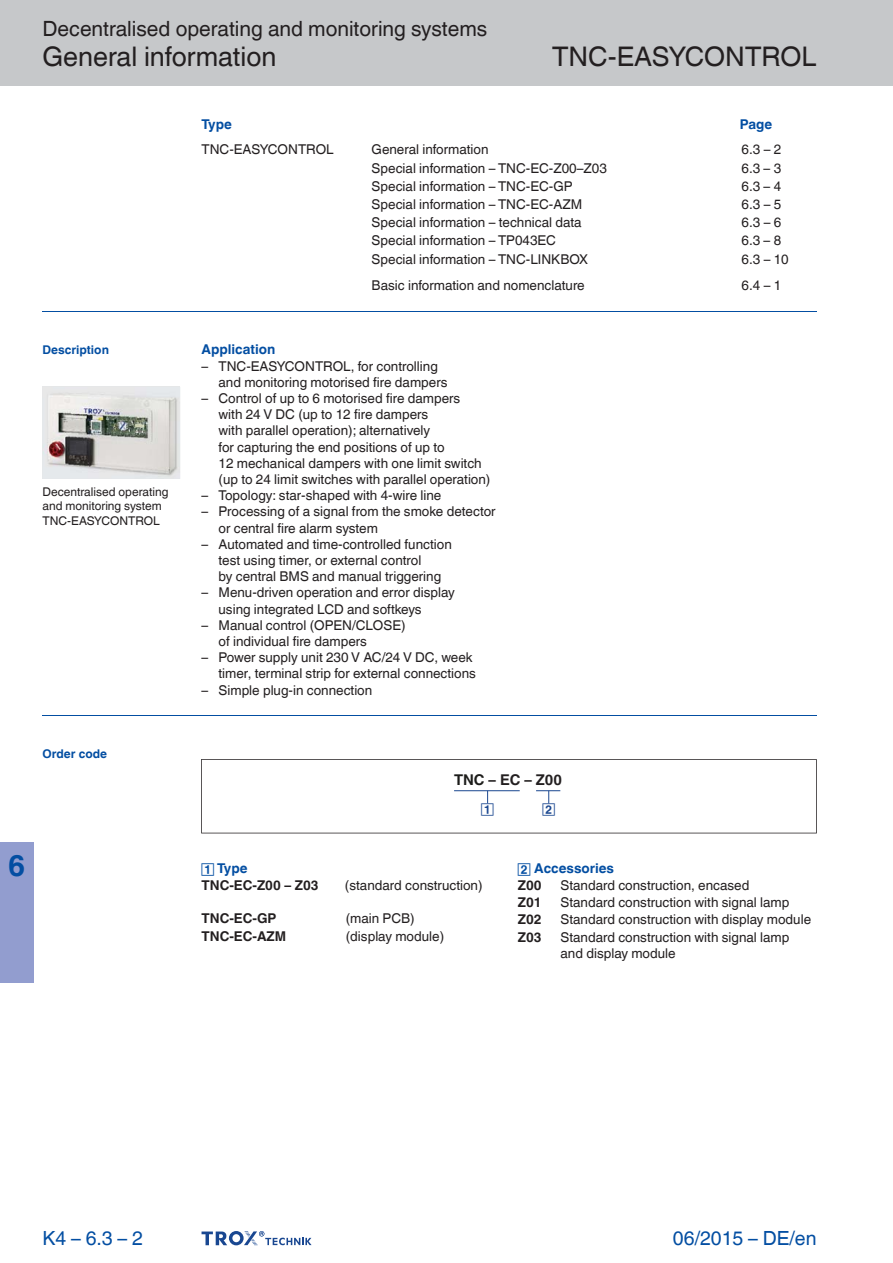
<style>
.page{position:relative;width:893px;height:1263px;background:#fff}
.page>*{position:absolute;margin:0;border:0;box-sizing:border-box;transform-origin:0 0}
.t1{font:700 30px "TROX Helvetica";color:#034ea2}
.t2{font:27px "TROX Helvetica";color:#231f20}
.t3{font:21px "TROX Helvetica";color:#231f20}
.t4{font:19.5px "TROX Helvetica";color:#034ea2}
.t5{font:700 14.85px "TROX Helvetica";color:#231f20}
.t6{font:13.5px/16.2px "TROX Helvetica";color:#231f20}
.t7{font:700 13.5px "TROX Helvetica";color:#231f20}
.t8{font:700 13.5px "TROX Helvetica";color:#034ea2}
.t9{font:12px/14.4px "TROX Helvetica";color:#231f20}
.t10{font:700 12px "TROX Helvetica";color:#034ea2}
.s1{color:#1c1c1a}
</style>
<div class="page">
<div style="left:0;top:0;width:893px;height:85px;background:#c6c8ca"></div>
<div style="left:0;top:842px;width:34px;height:140px;background:#929dcf"></div>
<img style="left:42px;top:387px;width:138px;height:92px">
<hr style="left:42px;top:311px;width:774px;height:1px;background:#034ea2">
<hr style="left:42px;top:716px;width:774px;height:1px;background:#034ea2">
<svg style="left:202px;top:1231px;width:109px;height:15px"></svg>
<svg style="left:201px;top:759px;width:616px;height:74px"></svg>
<hr style="left:454px;top:790px;width:66px;height:1px;background:#1a4790">
<svg style="left:481px;top:791px;width:13px;height:24px"></svg>
<svg style="left:536px;top:790px;width:24px;height:25px"></svg>
<h3 class="t3" style="left:42px;top:12px;width:446px">Decentralised operating and monitoring systems</h3>
<h2 class="t2" style="left:42px;top:35px;width:235px">General information</h2>
<h2 class="t2" style="left:552px;top:35px;width:266px">TNC-EASYCONTROL</h2>
<p class="t8" style="left:202px;top:113px;width:32px">Type</p>
<p class="t6" style="left:202px;top:140px;width:134px">TNC-EASYCONTROL</p>
<p class="t6" style="left:372px;top:140px;width:118px">General information</p>
<p class="t6" style="left:741px;top:140px;width:41px">6.3 – 2</p>
<p class="t6" style="left:372px;top:158px;width:237px">Special information – TNC-EC-Z00–Z03</p>
<p class="t6" style="left:741px;top:158px;width:41px">6.3 – 3</p>
<p class="t6" style="left:372px;top:177px;width:202px">Special information – TNC-EC-GP</p>
<p class="t6" style="left:741px;top:177px;width:41px">6.3 – 4</p>
<p class="t6" style="left:372px;top:195px;width:212px">Special information – TNC-EC-AZM</p>
<p class="t6" style="left:741px;top:195px;width:41px">6.3 – 5</p>
<p class="t6" style="left:372px;top:213px;width:211px">Special information – technical data</p>
<p class="t6" style="left:741px;top:213px;width:41px">6.3 – 6</p>
<p class="t6" style="left:372px;top:231px;width:186px">Special information – TP043EC</p>
<p class="t6" style="left:741px;top:231px;width:41px">6.3 – 8</p>
<p class="t6" style="left:372px;top:249px;width:218px">Special information – TNC-LINKBOX</p>
<p class="t6" style="left:741px;top:249px;width:49px">6.3 – 10</p>
<p class="t8" style="left:740px;top:113px;width:34px">Page</p>
<p class="t10" style="left:42px;top:340px;width:68px">Description</p>
<p class="t9" style="left:42px;top:483px;width:127px">Decentralised operating and monitoring system<br>TNC-EASYCONTROL</p>
<p class="t10" style="left:42px;top:744px;width:66px">Order code</p>
<p class="t6" style="left:372px;top:276px;width:215px">Basic information and nomenclature</p>
<p class="t6" style="left:741px;top:276px;width:41px">6.4 – 1</p>
<p class="t8" style="left:201px;top:339px;width:75px">Application</p>
<p class="t6" style="left:219px;top:356px;width:230px;text-indent:-17px">– TNC-EASYCONTROL, for controlling and monitoring motorised fire dampers</p>
<p class="t6" style="left:219px;top:389px;width:273px;text-indent:-17px">– Control of up to 6 motorised fire dampers<br>with 24 V DC (up to 12 fire dampers<br>with parallel operation); alternatively<br>for capturing the end positions of up to<br>12 mechanical dampers with one limit switch (up to 24 limit switches with parallel operation)</p>
<p class="t6" style="left:202px;top:486px;width:241px">– Topology: star-shaped with 4-wire line</p>
<p class="t6" style="left:219px;top:502px;width:279px;text-indent:-17px">– Processing of a signal from the smoke detector or central fire alarm system</p>
<p class="t6" style="left:219px;top:535px;width:235px;text-indent:-17px">– Automated and time-controlled function test using timer, or external control<br>by central BMS and manual triggering</p>
<p class="t6" style="left:219px;top:583px;width:238px;text-indent:-17px">– Menu-driven operation and error display using integrated LCD and softkeys</p>
<p class="t6" style="left:219px;top:616px;width:189px;text-indent:-17px">– Manual control (OPEN/CLOSE) of individual fire dampers</p>
<p class="t6" style="left:202px;top:648px;width:276px;text-align:right">– Power supply unit 230 V AC/24 V DC, week timer, terminal strip for external connections</p>
<p class="t6" style="left:202px;top:680px;width:172px">– Simple plug-in connection</p>
<p class="t5" style="left:454px;top:768px;width:109px"><span class="s1">TNC</span> – EC – Z00</p>
<h1 class="t1" style="left:8px;top:841px;width:19px">6</h1>
<p class="t8" style="left:217px;top:857px;width:32px">Type</p>
<p class="t7" style="left:202px;top:874px;width:119px">TNC-EC-Z00 – Z03</p>
<p class="t6" style="left:345px;top:876px;width:139px">(standard construc tion)</p>
<p class="t7" style="left:202px;top:907px;width:76px">TNC-EC-GP</p>
<p class="t6" style="left:346px;top:909px;width:70px">(main PCB)</p>
<p class="t7" style="left:202px;top:925px;width:86px">TNC-EC-AZM</p>
<p class="t6" style="left:346px;top:926px;width:100px">(display module)</p>
<p class="t8" style="left:534px;top:857px;width:81px">Accessories</p>
<p class="t7" style="left:518px;top:874px;width:25px">Z00</p>
<p class="t6" style="left:560px;top:876px;width:190px">Standard construction, encased</p>
<p class="t7" style="left:518px;top:891px;width:25px">Z01</p>
<p class="t6" style="left:560px;top:893px;width:230px">Standard construction with signal lamp</p>
<p class="t7" style="left:518px;top:908px;width:25px">Z02</p>
<p class="t6" style="left:560px;top:910px;width:252px">Standard construction with display module</p>
<p class="t7" style="left:518px;top:926px;width:25px">Z03</p>
<p class="t6" style="left:560px;top:927px;width:230px">Standard construction with signal lamp and display module</p>
<h3 class="t4" style="left:42px;top:1222px;width:102px">K 4 – 6.3 – 2</h3>
<h3 class="t4" style="left:673px;top:1222px;width:145px">06/2015 – DE/en</h3>
</div>
